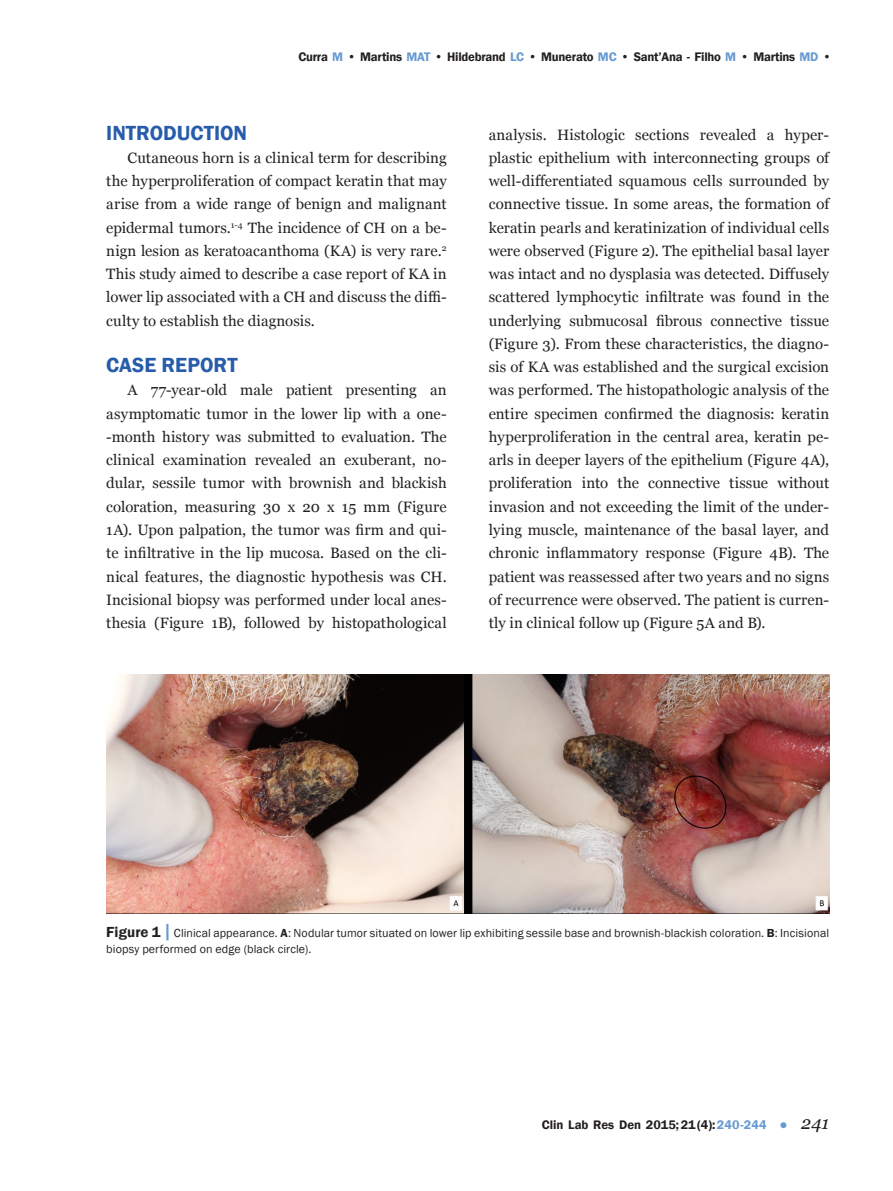
<style>
.page{position:relative;width:893px;height:1191px;background:#fff}
.page>*{position:absolute;margin:0;border:0;box-sizing:border-box;transform-origin:0 0}
._2_2_Sub1{font:600 21px "Franklin Gothic";color:#275caa}
._2_1_CORPO_TEXTO_ING{font:15px/23.2px "Georgia";letter-spacing:.005em;color:#231f20;text-align:justify}
._0_2_1_Rodapé_impar{font:600 12.75px "Franklin Gothic";letter-spacing:-.02em;color:#231f20}
._0_2_1_Rodapé_impar-2{font:600 12.75px "Franklin Gothic";color:#231f20}
._3_1_Legenda_abaixo{font:12px/16.5px "Franklin Gothic";letter-spacing:.01em;color:#231f20}
.s1{color:#6599d1}
.s2{font-weight:600;font-size:15px}
.s3{font-weight:600;font-size:19.5px;color:#6599d1}
.s4{font-weight:600}
.s5{font-weight:400;font-size:13.5px;color:#6599d1}
.s6{font-family:"Georgia";font-weight:400;font-style:italic;font-size:18px}
</style>
<div class="page">
<img style="left:106px;top:674px;width:723px;height:239px">
<p class="_0_2_1_Rodapé_impar" style="left:298px;top:49px;width:534px">Curra <span class="s1">M</span> • Martins <span class="s1">MAT</span> • Hildebrand <span class="s1">LC</span> • Munerato <span class="s1">MC</span> • Sant’Ana - Filho <span class="s1">M</span> • Martins <span class="s1">MD</span> •</p>
<p class="_2_2_Sub1" style="left:106px;top:120px;width:142px">INTRODUCTION</p>
<p class="_2_1_CORPO_TEXTO_ING" style="left:106px;top:145px;width:342px;text-indent:21px">Cutaneous horn is a clinical term for describing the hyperproliferation of compact keratin that may arise from a wide range of benign and malignant epidermal tumors.<sup>1-4</sup> The incidence of CH on a be&shy;nign lesion as keratoacanthoma (KA) is very rare.<sup>2<br></sup>This study aimed to describe a case report of KA in lower lip associated with a CH and discuss the diffi&shy;culty to establish the diagnosis.</p>
<p class="_2_2_Sub1" style="left:106px;top:352px;width:133px">CASE REPORT</p>
<p class="_2_1_CORPO_TEXTO_ING" style="left:106px;top:378px;width:342px;text-indent:21px">A 77-year-old male patient presenting an asymptomatic tumor in the lower lip with a one--month history was submitted to evaluation. The clinical examination revealed an exuberant, no&shy;dular, sessile tumor with brownish and blackish coloration, measuring 30 x 20 x 15 mm (Figure 1A). Upon palpation, the tumor was firm and qui&shy;te infiltrative in the lip mucosa. Based on the cli&shy;nical features, the diagnostic hypothesis was CH.<br>Incisional biopsy was performed under local anes&shy;thesia (Figure 1B), followed by histopathological</p>
<p class="_2_1_CORPO_TEXTO_ING" style="left:489px;top:122px;width:342px">analysis. Histologic sections revealed a hyper&shy;plastic epithelium with interconnecting groups of well-differentiated squamous cells surrounded by connective tissue. In some areas, the formation of keratin pearls and keratinization of individual cells were observed (Figure 2). The epithelial basal layer was intact and no dysplasia was detected. Diffusely scattered lymphocytic infiltrate was found in the underlying submucosal fibrous connective tissue (Figure 3). From these characteristics, the diagno&shy;sis of KA was established and the surgical excision was performed. The histopathologic analysis of the entire specimen confirmed the diagnosis: keratin hyperproliferation in the central area, keratin pe&shy;arls in deeper layers of the epithelium (Figure 4A), proliferation into the connective tissue without invasion and not exceeding the limit of the under&shy;lying muscle, maintenance of the basal layer, and chronic inflammatory response (Figure 4B). The patient was reassessed after two years and no signs of recurrence were observed. The patient is curren&shy;tly in clinical follow up (Figure 5A and B).</p>
<p class="_3_1_Legenda_abaixo" style="left:106px;top:925px;width:724px"><span class="s2">Figure 1</span> <span class="s3">|</span> Clinical appearance. <span class="s4">A</span>: Nodular tumor situated on lower lip exhibiting sessile base and brownish-blackish coloration. <span class="s4">B</span>: Incisional biopsy performed on edge (black circle).</p>
<p class="_0_2_1_Rodapé_impar-2" style="left:542px;top:1117px;width:289px">Clin Lab Res Den 2015;21(4):<span class="s1">240-244</span> <span class="s5">●</span> <span class="s6">241</span></p>
</div>
